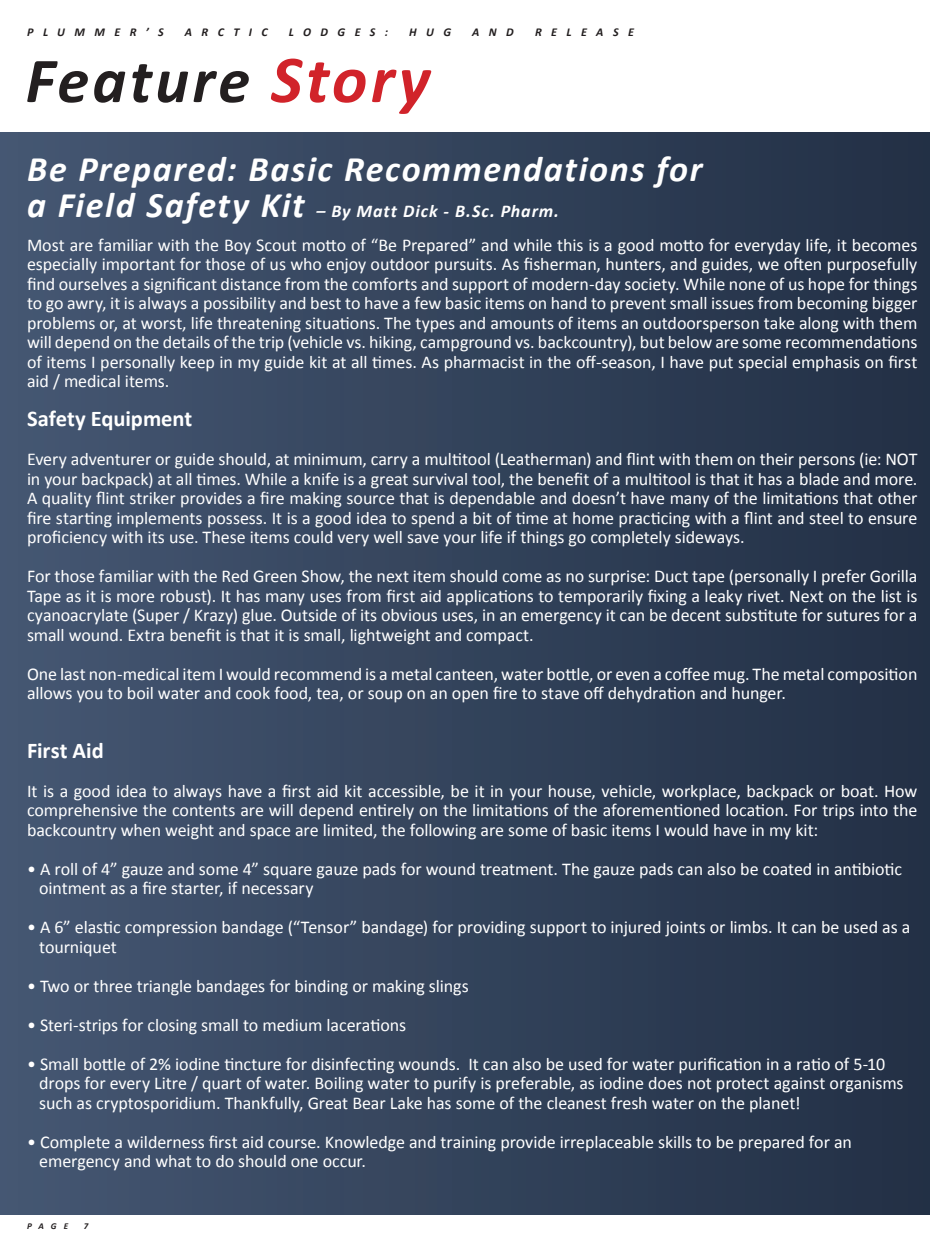
<style>
.page{position:relative;width:945px;height:1242px;background:#fff}
.page>*{position:absolute;margin:0;border:0;box-sizing:border-box;transform-origin:0 0}
.t1{font:italic 700 64.5px "Calibri";letter-spacing:.05em;color:#231f20}
.t2{font:italic 700 36px "Calibri";letter-spacing:.045em;color:#fff}
.t3{font:700 22.5px "Calibri";letter-spacing:-.005em;color:#fff}
.t4{font:18px/19.5px "Calibri";letter-spacing:-.005em;color:#fff}
.t5{font:italic 700 12px "Calibri";letter-spacing:.79em;color:#231f20}
.t6{font:italic 700 9px "Calibri";color:#231f20}
.s1{font-size:67.5px;color:#d1232a}
.s2{font-weight:700;font-style:italic;font-size:36px}
.s3{font-weight:700;font-style:italic}
</style>
<div class="page">
<div style="left:0;top:133px;width:929px;height:1082px;background:linear-gradient(to right,#455772,#222f45)"></div>
<p class="t5" style="left:27px;top:24px;width:138px">PLUMMER’S</p>
<p class="t5" style="left:185px;top:24px;width:84px">ARCTIC</p>
<p class="t5" style="left:289px;top:24px;width:101px">LODGES:</p>
<p class="t5" style="left:409px;top:24px;width:43px">HUG</p>
<p class="t5" style="left:472px;top:24px;width:43px">AND</p>
<p class="t5" style="left:535px;top:24px;width:100px">RELEASE</p>
<h1 class="t1" style="left:26px;top:40px;width:406px">Feature <span class="s1">Story</span></h1>
<h2 class="t2" style="left:27px;top:146px;width:677px">Be Prepared: Basic Recommendations for</h2>
<p class="t4" style="left:27px;top:195px;width:892px;line-height:33.5px"><span class="s2">a Field Safety Kit</span> <span class="s3">– By Matt Dick - B.Sc. Pharm.<br></span>Most are familiar with the Boy Scout motto of “Be Prepared” and while this is a good motto for everyday life, it becomes</p>
<p class="t4" style="left:27px;top:255px;width:892px;text-align:justify">especially important for those of us who enjoy outdoor pursuits. As fisherman, hunters, and guides, we often purposefully find ourselves a significant distance from the comforts and support of modern-day society. While none of us hope for things to go awry, it is always a possibility and best to have a few basic items on hand to prevent small issues from becoming bigger problems or, at worst, life threatening situations. The types and amounts of items an outdoorsperson take along with them will depend on the details of the trip (vehicle vs. hiking, campground vs. backcountry), but below are some recommendations of items I personally keep in my guide kit at all times. As pharmacist in the off-season, I have put special emphasis on first aid / medical items.</p>
<p class="t3" style="left:27px;top:405px;width:167px">Safety Equipment</p>
<p class="t4" style="left:27px;top:450px;width:892px;text-align:justify">Every adventurer or guide should, at minimum, carry a multitool (Leatherman) and flint with them on their persons (ie: NOT in your backpack) at all times. While a knife is a great survival tool, the benefit of a multitool is that it has a blade and more.<br>A quality flint striker provides a fire making source that is dependable and doesn’t have many of the limitations that other fire starting implements possess. It is a good idea to spend a bit of time at home practicing with a flint and steel to ensure proficiency with its use. These items could very well save your life if things go completely sideways.</p>
<p class="t4" style="left:27px;top:567px;width:892px;text-align:justify">For those familiar with the Red Green Show, the next item should come as no surprise: Duct tape (personally I prefer Gorilla Tape as it is more robust). It has many uses from first aid applications to temporarily fixing a leaky rivet. Next on the list is cyanoacrylate (Super / Krazy) glue. Outside of its obvious uses, in an emergency it can be decent substitute for sutures for a small wound. Extra benefit is that it is small, lightweight and compact.</p>
<p class="t4" style="left:27px;top:664px;width:892px">One last non-medical item I would recommend is a metal canteen, water bottle, or even a coffee mug. The metal composition allows you to boil water and cook food, tea, or soup on an open fire to stave off dehydration and hunger.</p>
<p class="t3" style="left:27px;top:736px;width:78px">First Aid</p>
<p class="t4" style="left:27px;top:781px;width:892px;text-align:justify">It is a good idea to always have a first aid kit accessible, be it in your house, vehicle, workplace, backpack or boat. How comprehensive the contents are will depend entirely on the limitations of the aforementioned location. For trips into the backcountry when weight and space are limited, the following are some of basic items I would have in my kit:</p>
<p class="t4" style="left:39px;top:859px;width:864px;text-indent:-12px">• A roll of 4” gauze and some 4” square gauze pads for wound treatment. The gauze pads can also be coated in antibiotic ointment as a fire starter, if necessary</p>
<p class="t4" style="left:39px;top:918px;width:873px;text-indent:-12px">• A 6” elastic compression bandage (“Tensor” bandage) for providing support to injured joints or limbs. It can be used as a tourniquet</p>
<p class="t4" style="left:27px;top:976px;width:443px">• Two or three triangle bandages for binding or making slings</p>
<p class="t4" style="left:27px;top:1015px;width:381px">• Steri-strips for closing small to medium lacerations</p>
<p class="t4" style="left:39px;top:1054px;width:866px;text-indent:-12px">• Small bottle of 2% iodine tincture for disinfecting wounds. It can also be used for water purification in a ratio of 5-10 drops for every Litre / quart of water. Boiling water to purify is preferable, as iodine does not protect against organisms such as cryptosporidium. Thankfully, Great Bear Lake has some of the cleanest fresh water on the planet!</p>
<p class="t4" style="left:39px;top:1132px;width:814px;text-indent:-12px">• Complete a wilderness first aid course. Knowledge and training provide irreplaceable skills to be prepared for an emergency and what to do should one occur.</p>
<p class="t6" style="left:27px;top:1221px;width:42px">PAGE</p>
<p class="t6" style="left:84px;top:1221px;width:6px">7</p>
</div>
